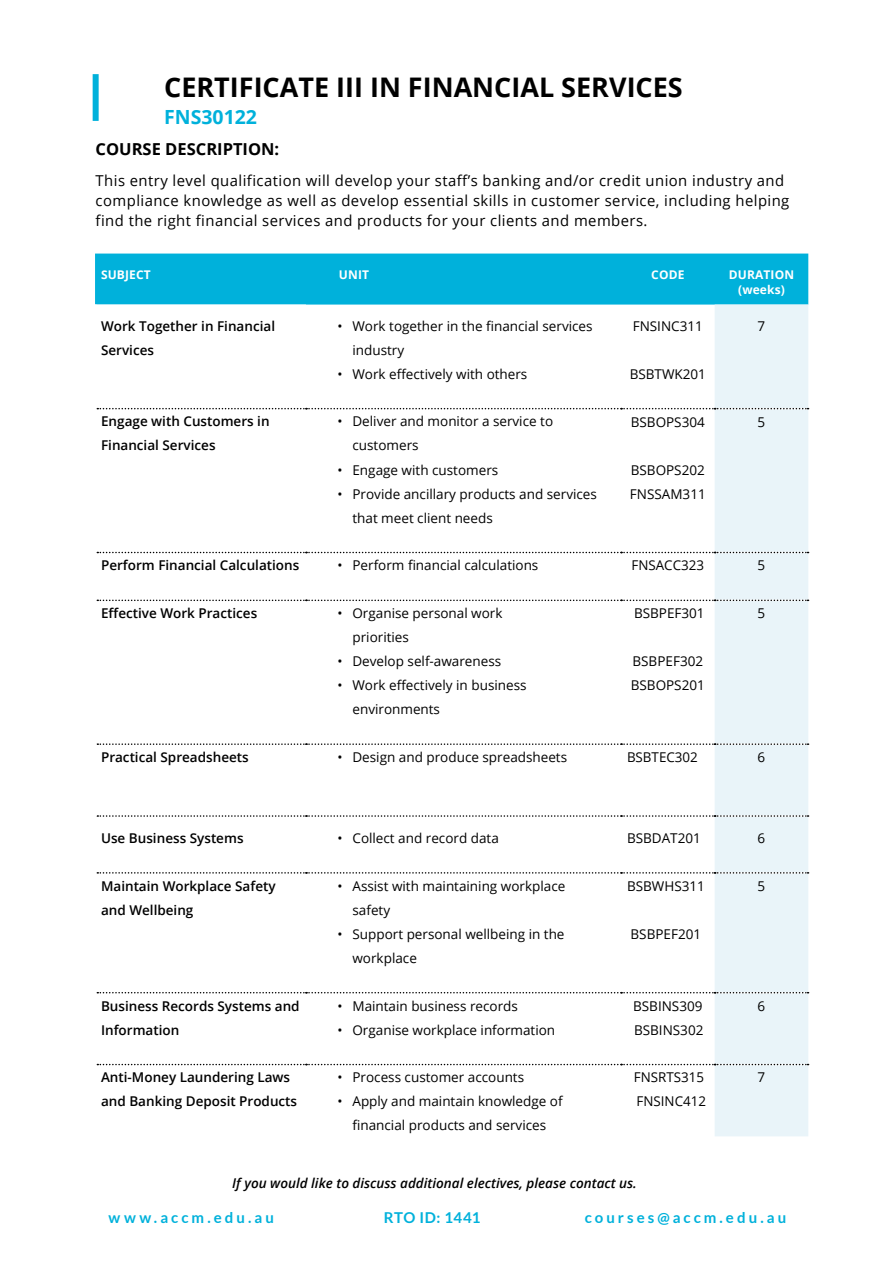
<style>
.page{position:relative;width:893px;height:1263px;background:#fff}
.page>*{position:absolute;margin:0;border:0;box-sizing:border-box;transform-origin:0 0}
.t1{font:700 27px "Open Sans";color:#000}
.t2{font:700 19.5px "Open Sans";color:#00b1db}
.t3{font:700 16.5px "Open Sans";color:#000}
.t4{font:15px/19.8px "Open Sans";letter-spacing:.03em;color:#000}
.t5{font:700 15px "Lato";letter-spacing:.2em;color:#00b1db}
.t6{font:700 15px "Lato";letter-spacing:.025em;color:#00b1db}
.t7{font:13.5px/24px "Open Sans";color:#000}
.t8{font:600 13.5px/24px "Open Sans";color:#000}
.t9{font:italic 600 13.5px "Open Sans";color:#000}
.t10{font:700 12px/15px "Open Sans";letter-spacing:.01em;color:#fff;text-align:center}
</style>
<div class="page">
<div style="left:93px;top:74px;width:6px;height:47px;background:#00b1db"></div>
<div style="left:95px;top:254px;width:713px;height:51px;background:#00b1db"></div>
<svg style="left:97px;top:407px;width:209px;height:659px"></svg>
<div style="left:715px;top:305px;width:93px;height:831px;background:#e9f4f9"></div>
<svg style="left:97px;top:408px;width:712px;height:1px"></svg>
<svg style="left:97px;top:552px;width:712px;height:1px"></svg>
<svg style="left:97px;top:600px;width:712px;height:1px"></svg>
<svg style="left:97px;top:815px;width:712px;height:2px"></svg>
<svg style="left:97px;top:872px;width:712px;height:2px"></svg>
<svg style="left:97px;top:992px;width:712px;height:1px"></svg>
<svg style="left:97px;top:1064px;width:712px;height:1px"></svg>
<svg style="left:97px;top:743px;width:712px;height:2px"></svg>
<h1 class="t1" style="left:164px;top:68px;width:520px">CERTIFICATE III IN FINANCIAL SERVICES</h1>
<h2 class="t2" style="left:164px;top:103px;width:94px">FNS30122</h2>
<p class="t3" style="left:96px;top:137px;width:185px">COURSE DESCRIPTION:</p>
<p class="t4" style="left:96px;top:170px;width:695px">This entry level qualification will develop your staff’s banking and/or credit union industry and compliance knowledge as well as develop essential skills in customer service, including helping find the right financial services and products for your clients and members.</p>
<p class="t10" style="left:101px;top:267px;width:51px">SUBJECT</p>
<p class="t10" style="left:339px;top:267px;width:32px">UNIT</p>
<p class="t10" style="left:651px;top:267px;width:35px">CODE</p>
<p class="t10" style="left:729px;top:267px;width:67px">DURATION (weeks)</p>
<p class="t8" style="left:101px;top:313px;width:176px">Work Together in Financial<br>Services</p>
<p class="t7" style="left:352px;top:313px;width:242px;text-indent:-15px">• Work together in the financial services industry</p>
<p class="t7" style="left:337px;top:361px;width:191px">• Work effectively with others</p>
<p class="t7" style="left:633px;top:313px;width:72px">FNSINC311</p>
<p class="t7" style="left:630px;top:361px;width:78px">BSBTWK201</p>
<p class="t7" style="left:758px;top:313px;width:9px">7</p>
<p class="t8" style="left:101px;top:409px;width:170px">Engage with Customers in<br>Financial Services</p>
<p class="t7" style="left:352px;top:409px;width:202px;text-indent:-15px">• Deliver and monitor a service to customers</p>
<p class="t7" style="left:337px;top:457px;width:162px">• Engage with customers</p>
<p class="t7" style="left:352px;top:481px;width:246px;text-indent:-15px">• Provide ancillary products and services that meet client needs</p>
<p class="t7" style="left:631px;top:409px;width:76px">BSBOPS304</p>
<p class="t7" style="left:630px;top:457px;width:77px">BSBOPS202<br>FNSSAM311</p>
<p class="t7" style="left:758px;top:409px;width:9px">5</p>
<p class="t8" style="left:101px;top:553px;width:200px">Perform Financial Calculations</p>
<p class="t7" style="left:337px;top:553px;width:202px">• Perform financial calculations</p>
<p class="t7" style="left:632px;top:553px;width:74px">FNSACC323</p>
<p class="t7" style="left:758px;top:553px;width:9px">5</p>
<p class="t8" style="left:101px;top:601px;width:158px">Effective Work Practices</p>
<p class="t7" style="left:352px;top:601px;width:152px;text-indent:-15px">• Organise personal work priorities</p>
<p class="t7" style="left:337px;top:649px;width:165px">• Develop self-awareness</p>
<p class="t7" style="left:352px;top:673px;width:176px;text-indent:-15px">• Work effectively in business environments</p>
<p class="t7" style="left:634px;top:601px;width:72px">BSBPEF301</p>
<p class="t7" style="left:631px;top:649px;width:76px">BSBPEF302<br>BSBOPS201</p>
<p class="t7" style="left:758px;top:601px;width:9px">5</p>
<p class="t8" style="left:101px;top:745px;width:149px">Practical Spreadsheets</p>
<p class="t7" style="left:337px;top:745px;width:231px">• Design and produce spreadsheets</p>
<p class="t7" style="left:627px;top:745px;width:72px">BSBTEC302</p>
<p class="t7" style="left:758px;top:745px;width:9px">6</p>
<p class="t8" style="left:101px;top:826px;width:144px">Use Business Systems</p>
<p class="t7" style="left:337px;top:826px;width:163px">• Collect and record data</p>
<p class="t7" style="left:627px;top:826px;width:75px">BSBDAT201</p>
<p class="t7" style="left:758px;top:826px;width:9px">6</p>
<p class="t8" style="left:101px;top:873px;width:176px">Maintain Workplace Safety and Wellbeing</p>
<p class="t7" style="left:352px;top:873px;width:214px;text-indent:-15px">• Assist with maintaining workplace safety</p>
<p class="t7" style="left:352px;top:921px;width:214px;text-indent:-15px">• Support personal wellbeing in the workplace</p>
<p class="t7" style="left:627px;top:873px;width:79px">BSBWHS311</p>
<p class="t7" style="left:630px;top:921px;width:72px">BSBPEF201</p>
<p class="t7" style="left:758px;top:873px;width:9px">5</p>
<p class="t8" style="left:101px;top:993px;width:200px">Business Records Systems and<br>Information</p>
<p class="t7" style="left:337px;top:993px;width:182px">• Maintain business records</p>
<p class="t7" style="left:337px;top:1017px;width:219px">• Organise workplace information</p>
<p class="t8" style="left:101px;top:1065px;width:198px">Anti-Money Laundering Laws and Banking Deposit Products</p>
<p class="t7" style="left:337px;top:1065px;width:188px">• Process customer accounts</p>
<p class="t7" style="left:337px;top:1089px;width:227px;text-align:center">• Apply and maintain knowledge of financial products and services</p>
<p class="t7" style="left:633px;top:993px;width:72px">BSBINS309<br>BSBINS302</p>
<p class="t7" style="left:758px;top:993px;width:9px">6</p>
<p class="t7" style="left:634px;top:1065px;width:74px">FNSRTS315<br>FNSINC412</p>
<p class="t7" style="left:758px;top:1065px;width:9px">7</p>
<p class="t9" style="left:232px;top:1174px;width:406px">If you would like to discuss additional electives, please contact us.</p>
<p class="t5" style="left:109px;top:1209px;width:167px">www.accm.edu.au</p>
<p class="t6" style="left:384px;top:1209px;width:98px">RTO ID: 1441</p>
<p class="t5" style="left:585px;top:1209px;width:203px">courses@accm.edu.au</p>
</div>
